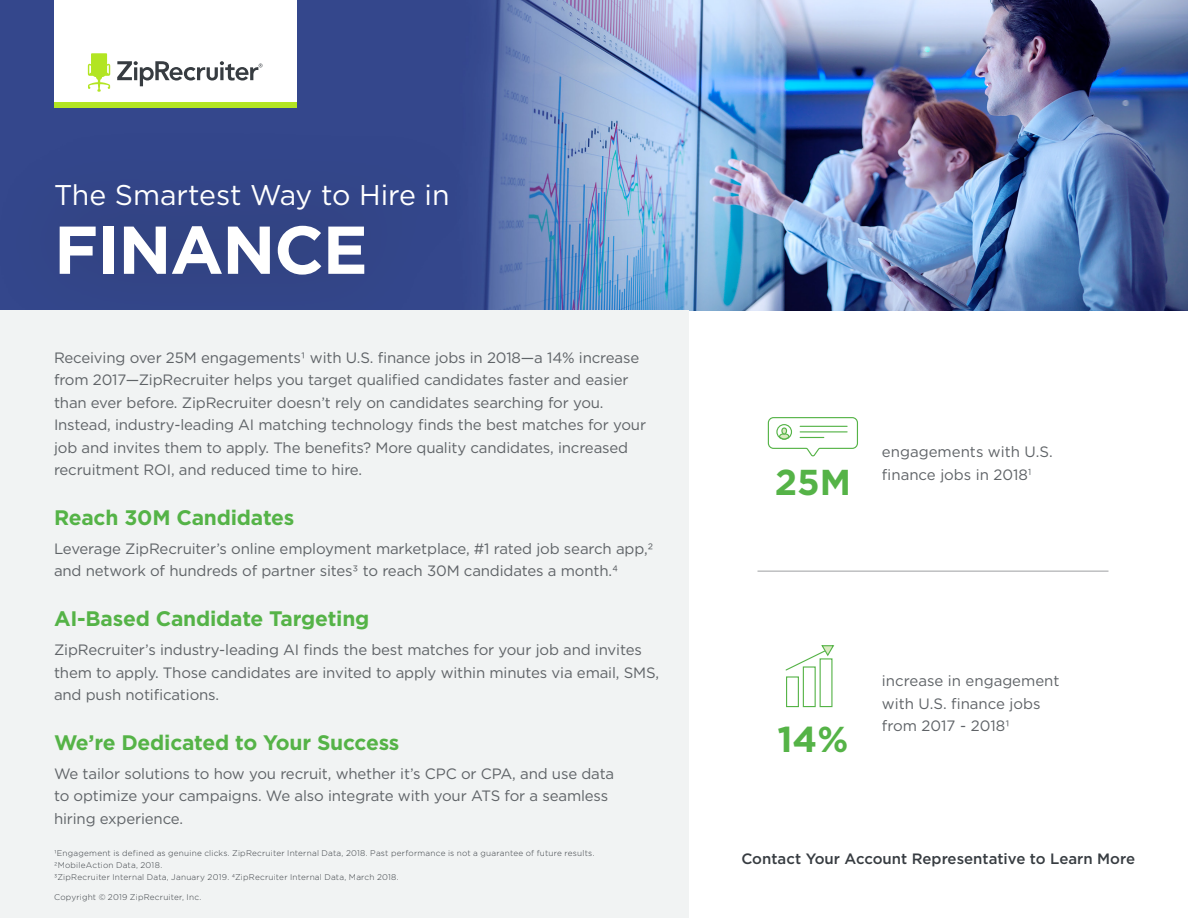
<style>
.page{position:relative;width:1188px;height:918px;background:#fff}
.page>*{position:absolute;margin:0;border:0;box-sizing:border-box;transform-origin:0 0}
.Main_Title{font:700 67.5px "Gotham";letter-spacing:-.02em;color:#fff}
.Data_Point_Header_Gr{font:700 36px "Gotham";color:#55b347}
.Sub-Title{font:28.5px "Gotham";color:#fff}
.Data_Point_Header_Gr-2{font:700 21px "Gotham";letter-spacing:-.01em;color:#55b347}
.Data_Point_Paragraph{font:15px/22.5px "Gotham";letter-spacing:-.01em;color:#5f6367}
.Point-Paragraph{font:15px/22.5px "Gotham";letter-spacing:-.01em;color:#5f6367}
.CTA_Text{font:500 15px "Gotham";color:#373c41}
.Disclaimer{font:300 8.25px/12px "Gotham";letter-spacing:.025em;color:#373c41}
</style>
<div class="page">
<img style="left:0;top:0;width:1188px;height:311px">
<div style="left:0;top:115px;width:509px;height:234px;background:#33468a"></div>
<div style="left:54px;top:0;width:243px;height:108px;background:#fff"></div>
<svg style="left:88px;top:53px;width:22px;height:39px"></svg>
<svg style="left:117px;top:61px;width:146px;height:25px"></svg>
<div style="left:54px;top:103px;width:243px;height:5px;background:#b2e522"></div>
<div style="left:0;top:310px;width:688px;height:608px;background:#f1f3f3"></div>
<hr style="left:758px;top:571px;width:350px;height:1px;background:#373c41">
<svg style="left:767px;top:417px;width:91px;height:40px"></svg>
<div style="left:781px;top:427px;width:6px;height:8px;border:1px solid #55b347;border-radius:50%"></div>
<div style="left:786px;top:676px;width:13px;height:31px;background:#fff;border:1px solid #55b347"></div>
<div style="left:803px;top:666px;width:13px;height:41px;background:#fff;border:1px solid #55b347"></div>
<div style="left:820px;top:658px;width:12px;height:49px;background:#fff;border:1px solid #55b347"></div>
<svg style="left:785px;top:645px;width:50px;height:27px"></svg>
<p class="Sub-Title" style="left:54px;top:176px;width:397px">The Smartest Way to Hire in</p>
<p class="Main_Title" style="left:54px;top:205px;width:315px">FINANCE</p>
<p class="Data_Point_Paragraph" style="left:54px;top:346px;width:594px">Receiving over 25M engagements1 with U.S. finance jobs in 2018—a 14% increase from 2017—ZipRecruiter helps you target qualified candidates faster and easier than ever before. ZipRecruiter doesn’t rely on candidates searching for you.<br>Instead, industry-leading AI matching technology finds the best matches for your job and invites them to apply. The benefits? More quality candidates, increased recruitment ROI, and reduced time to hire.</p>
<p class="Data_Point_Header_Gr-2" style="left:54px;top:503px;width:242px">Reach 30M Candidates</p>
<p class="Data_Point_Paragraph" style="left:54px;top:537px;width:601px">Leverage ZipRecruiter’s online employment marketplace, #1 rated job search app,2 and network of hundreds of partner sites3 to reach 30M candidates a month.4</p>
<p class="Data_Point_Header_Gr-2" style="left:54px;top:604px;width:317px">AI-Based Candidate Targeting</p>
<p class="Point-Paragraph" style="left:54px;top:638px;width:607px">ZipRecruiter’s industry-leading AI finds the best matches for your job and invites them to apply. Those candidates are invited to apply within minutes via email, SMS, and push notifications.</p>
<p class="Data_Point_Header_Gr-2" style="left:54px;top:728px;width:347px">We’re Dedicated to Your Success</p>
<p class="Point-Paragraph" style="left:54px;top:762px;width:562px">We tailor solutions to how you recruit, whether it’s CPC or CPA, and use data to optimize your campaigns. We also integrate with your ATS for a seamless hiring experience.</p>
<p class="Disclaimer" style="left:54px;top:846px;width:542px">1Engagement is defined as genuine clicks. ZipRecruiter Internal Data, 2018. Past performance is not a guarantee of future results.<br>2MobileAction Data, 2018.</p>
<p class="Disclaimer" style="left:54px;top:870px;width:346px">3ZipRecruiter Internal Data, January 2019. 4ZipRecruiter Internal Data, March 2018.</p>
<p class="Disclaimer" style="left:54px;top:891px;width:149px">Copyright © 2019 ZipRecruiter, Inc.</p>
<p class="Data_Point_Header_Gr" style="left:775px;top:459px;width:78px">25M</p>
<p class="Data_Point_Paragraph" style="left:882px;top:441px;width:172px">engagements with U.S. finance jobs in 2018<sup>1</sup></p>
<p class="Data_Point_Header_Gr" style="left:777px;top:715px;width:73px">14%</p>
<p class="Data_Point_Paragraph" style="left:882px;top:669px;width:179px">increase in engagement with U.S. finance jobs from 2017 - 20181</p>
<p class="CTA_Text" style="left:741px;top:849px;width:395px">Contact Your Account Representative to Learn More</p>
</div>
